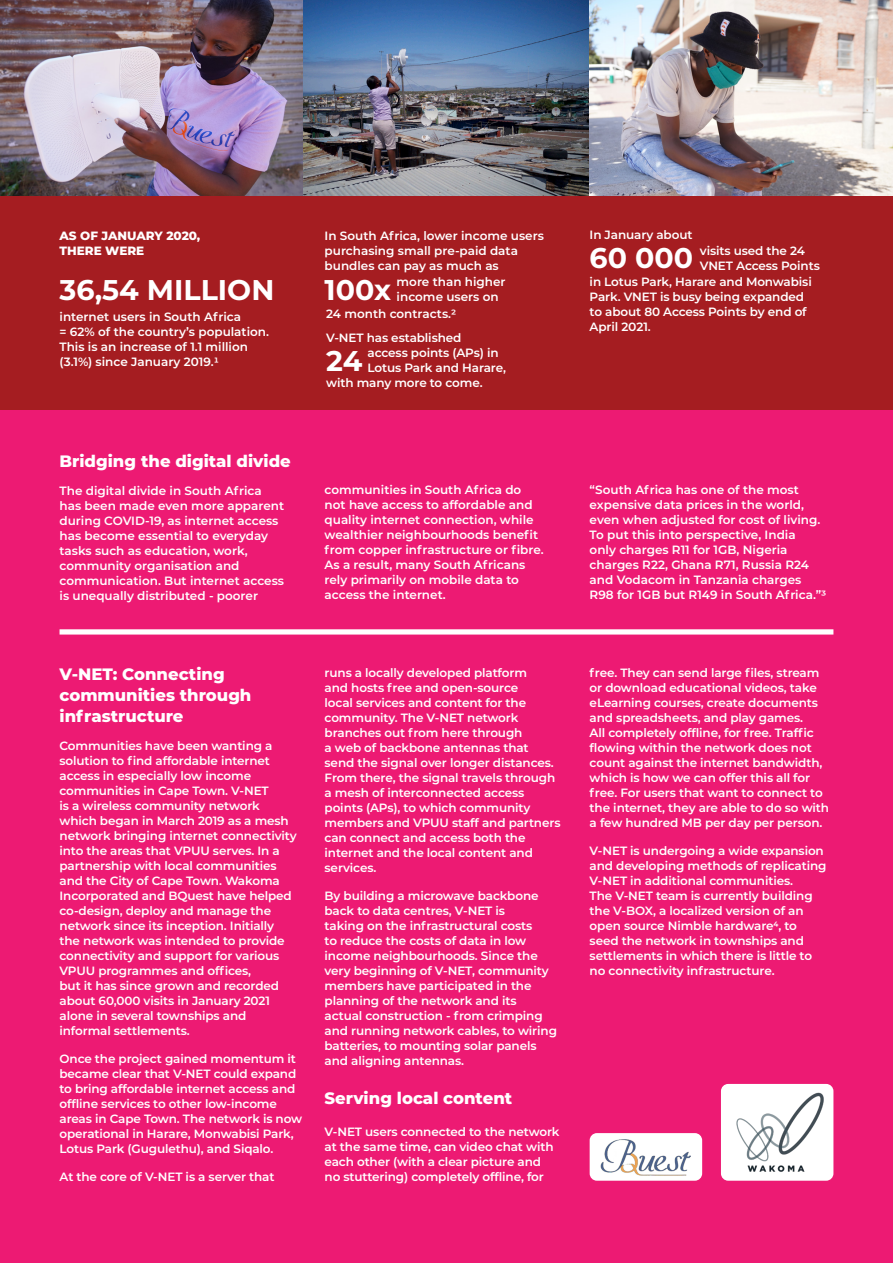
<style>
.page{position:relative;width:893px;height:1263px;background:#fff}
.page>*{position:absolute;margin:0;border:0;box-sizing:border-box;transform-origin:0 0}
.t1{font:700 28.5px "Montserrat";color:#fff}
.t2{font:800 16.5px/21px "Montserrat";color:#fff}
.t3{font:600 12px/15px "Montserrat";letter-spacing:-.01em;color:#fff}
.t4{font:800 12px/15px "Montserrat";color:#fff}
</style>
<div class="page">
<div style="left:0;top:393px;width:893px;height:870px;background:#ed1a73"></div>
<img style="left:0;top:0;width:303px;height:196px">
<img style="left:303px;top:0;width:590px;height:196px">
<div style="left:0;top:196px;width:893px;height:213px;background:#a51d21"></div>
<div style="left:60px;top:629px;width:773px;height:5px;background:#fff"></div>
<img style="left:721px;top:1084px;width:112px;height:97px">
<div style="left:590px;top:1133px;width:112px;height:48px;background:#fff;border-radius:7px"></div>
<img style="left:601px;top:1139px;width:89px;height:36px">
<p class="t4" style="left:60px;top:227px;width:142px">AS OF JANUARY 2020,<br>THERE WERE</p>
<p class="t3" style="left:325px;top:227px;width:221px">In South Africa, lower income users purchasing small pre-paid data bundles can pay as much as</p>
<p class="t3" style="left:397px;top:274px;width:111px">more than higher income users on</p>
<p class="t3" style="left:326px;top:306px;width:132px">24 month contracts.2</p>
<p class="t1" style="left:60px;top:269px;width:216px">36,54 MILLION</p>
<p class="t1" style="left:325px;top:269px;width:68px">100x</p>
<p class="t3" style="left:60px;top:308px;width:211px">internet users in South Africa<br>= 62% of the country’s population.<br>This is an increase of 1.1 million (3.1%) since January 2019.1</p>
<p class="t3" style="left:368px;top:330px;width:140px;text-indent:-41px">V-NET has established<br>access points (APs) in<br>Lotus Park and Harare,</p>
<p class="t1" style="left:326px;top:340px;width:38px">24</p>
<p class="t3" style="left:326px;top:375px;width:158px">with many more to come.</p>
<p class="t2" style="left:60px;top:449px;width:233px">Bridging the digital divide</p>
<p class="t3" style="left:60px;top:482px;width:226px">The digital divide in South Africa has been made even more apparent during COVID-19, as internet access has become essential to everyday tasks such as education, work, community organisation and communication. But internet access is unequally distributed - poorer</p>
<p class="t3" style="left:325px;top:482px;width:221px">communities in South Africa do not have access to affordable and quality internet connection, while wealthier neighbourhoods benefit from copper infrastructure or fibre.<br>As a result, many South Africans rely primarily on mobile data to access the internet.</p>
<p class="t2" style="left:60px;top:663px;width:193px">V-NET: Connecting communities through infrastructure</p>
<p class="t3" style="left:60px;top:738px;width:239px">Communities have been wanting a solution to find affordable internet access in especially low income communities in Cape Town. V-NET<br>is a wireless community network which began in March 2019 as a mesh network bringing internet connectivity into the areas that VPUU serves. In a partnership with local communities and the City of Cape Town. Wakoma Incorporated and BQuest have helped co-design, deploy and manage the network since its inception. Initially the network was intended to provide connectivity and support for various VPUU programmes and offices,<br>but it has since grown and recorded about 60,000 visits in January 2021 alone in several townships and informal settlements.</p>
<p class="t3" style="left:60px;top:1051px;width:244px">Once the project gained momentum it became clear that V-NET could expand to bring affordable internet access and offline services to other low-income areas in Cape Town. The network is now operational in Harare, Monwabisi Park, Lotus Park (Gugulethu), and Siqalo.</p>
<p class="t3" style="left:60px;top:1168px;width:216px">At the core of V-NET is a server that</p>
<p class="t3" style="left:325px;top:665px;width:237px">runs a locally developed platform<br>and hosts free and open-source<br>local services and content for the community. The V-NET network branches out from here through<br>a web of backbone antennas that send the signal over longer distances.<br>From there, the signal travels through a mesh of interconnected access points (APs), to which community members and VPUU staff and partners can connect and access both the internet and the local content and services.</p>
<p class="t3" style="left:325px;top:887px;width:234px">By building a microwave backbone back to data centres, V-NET is<br>taking on the infrastructural costs<br>to reduce the costs of data in low income neighbourhoods. Since the very beginning of V-NET, community members have participated in the planning of the network and its actual construction - from crimping and running network cables, to wiring batteries, to mounting solar panels and aligning antennas.</p>
<p class="t2" style="left:325px;top:1087px;width:189px">Serving local content</p>
<p class="t3" style="left:325px;top:1124px;width:236px">V-NET users connected to the network at the same time, can video chat with each other (with a clear picture and no stuttering) completely offline, for</p>
<p class="t3" style="left:590px;top:227px;width:104px">In January about</p>
<p class="t3" style="left:700px;top:243px;width:107px">visits used the 24</p>
<p class="t3" style="left:700px;top:258px;width:121px">VNET Access Points</p>
<p class="t3" style="left:590px;top:273px;width:224px">in Lotus Park, Harare and Monwabisi</p>
<p class="t3" style="left:590px;top:288px;width:216px">Park. VNET is busy being expanded</p>
<p class="t3" style="left:590px;top:303px;width:219px">to about 80 Access Points by end of</p>
<p class="t3" style="left:590px;top:318px;width:63px">April 2021.</p>
<p class="t1" style="left:590px;top:237px;width:105px">60 000</p>
<p class="t3" style="left:590px;top:482px;width:238px">“South Africa has one of the most expensive data prices in the world, even when adjusted for cost of living.<br>To put this into perspective, India<br>only charges R11 for 1GB, Nigeria charges R22, Ghana R71, Russia R24 and Vodacom in Tanzania charges R98 for 1GB but R149 in South Africa.”3</p>
<p class="t3" style="left:590px;top:665px;width:241px">free. They can send large files, stream or download educational videos, take eLearning courses, create documents and spreadsheets, and play games.<br>All completely offline, for free. Traffic flowing within the network does not count against the internet bandwidth, which is how we can offer this all for free. For users that want to connect to the internet, they are able to do so with a few hundred MB per day per person.</p>
<p class="t3" style="left:590px;top:842px;width:238px">V-NET is undergoing a wide expansion and developing methods of replicating V-NET in additional communities.<br>The V-NET team is currently building the V-BOX, a localized version of an open source Nimble hardware4, to seed the network in townships and settlements in which there is little to no connectivity infrastructure.</p>
</div>
